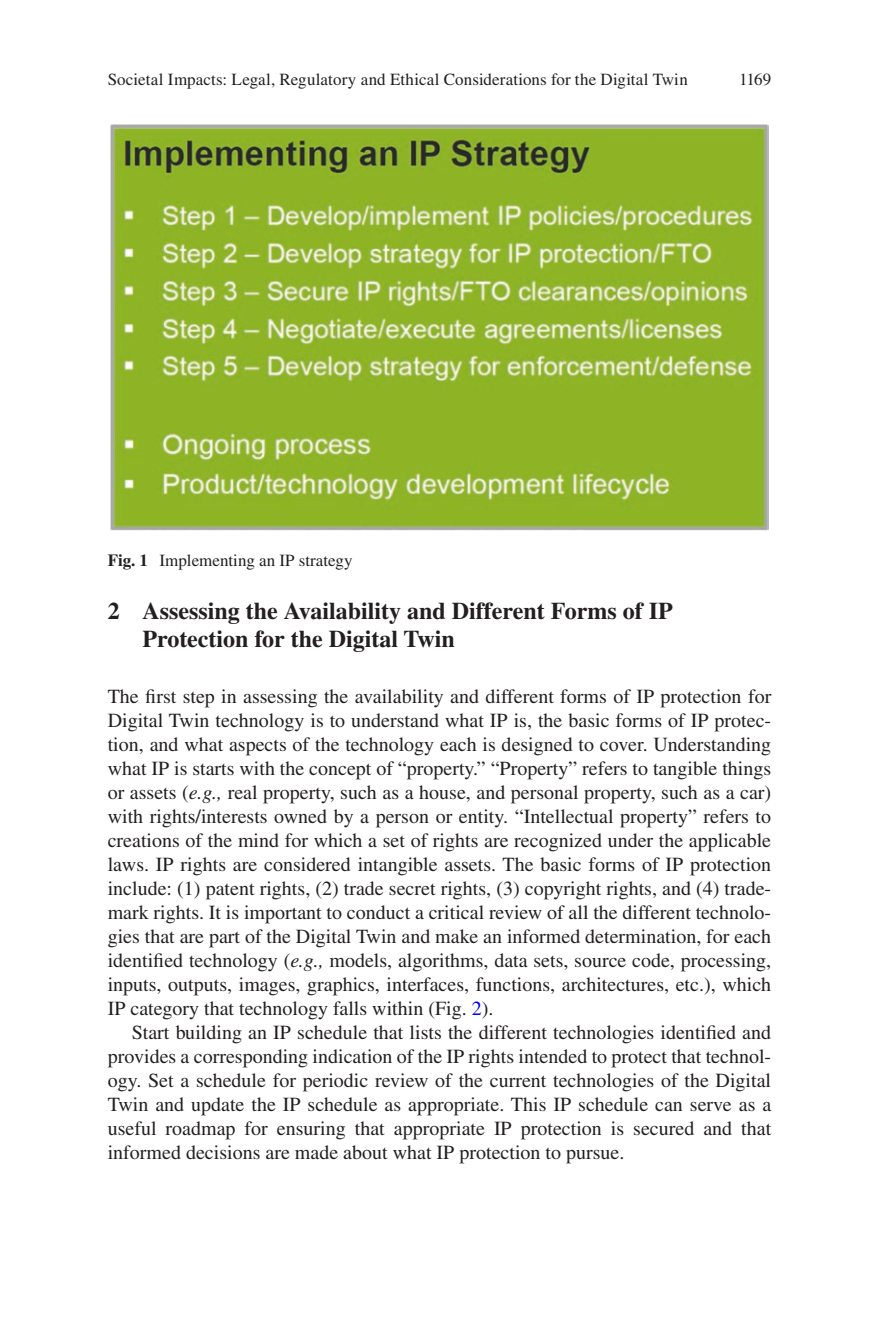
<style>
.page{position:relative;width:879px;height:1333px;background:#fff}
.page>*{position:absolute;margin:0;border:0;box-sizing:border-box;transform-origin:0 0}
._1_hd{font:700 24px/28px "Times LT Std";color:#231f20}
.Text_flush{font:20px/24px "Times LT Std";color:#231f20;text-align:justify}
.Text{font:20px/24px "Times LT Std";color:#231f20;text-align:justify}
.t1{font:17px "Times LT Std";letter-spacing:.005em;color:#231f20}
.s1{font-weight:700}
.s2{font-style:italic}
.s3{color:#0000fa}
</style>
<div class="page">
<img style="left:111px;top:124px;width:657px;height:406px">
<p class="t1" style="left:108px;top:70px;width:581px">Societal Impacts: Legal, Regulatory and Ethical Considerations for the Digital Twin</p>
<p class="t1" style="left:739px;top:70px;width:34px">1169</p>
<p class="t1" style="left:108px;top:551px;width:246px"><span class="s1">Fig. 1</span> Implementing an IP strategy</p>
<h2 class="_1_hd" style="left:142px;top:596px;width:532px;text-indent:-35px">2 Assessing the Availability and Different Forms of IP<br>Protection for the Digital Twin</h2>
<p class="Text_flush" style="left:108px;top:684px;width:665px">The first step in assessing the availability and different forms of IP protection for Digital Twin technology is to understand what IP is, the basic forms of IP protec&shy;tion, and what aspects of the technology each is designed to cover. Understanding what IP is starts with the concept of “property.” “Property” refers to tangible things or assets (<span class="s2">e.g.,</span> real property, such as a house, and personal property, such as a car) with rights/interests owned by a person or entity. “Intellectual property” refers to creations of the mind for which a set of rights are recognized under the applicable laws. IP rights are considered intangible assets. The basic forms of IP protection include: (1) patent rights, (2) trade secret rights, (3) copyright rights, and (4) trade&shy;mark rights. It is important to conduct a critical review of all the different technolo&shy;gies that are part of the Digital Twin and make an informed determination, for each identified technology (<span class="s2">e.g.,</span> models, algorithms, data sets, source code, processing, inputs, outputs, images, graphics, interfaces, functions, architectures, etc.), which IP category that technology falls within (Fig. <span class="s3">2</span>).</p>
<p class="Text" style="left:108px;top:1020px;width:665px;text-indent:24px">Start building an IP schedule that lists the different technologies identified and provides a corresponding indication of the IP rights intended to protect that technol&shy;ogy. Set a schedule for periodic review of the current technologies of the Digital Twin and update the IP schedule as appropriate. This IP schedule can serve as a useful roadmap for ensuring that appropriate IP protection is secured and that informed decisions are made about what IP protection to pursue.</p>
</div>
